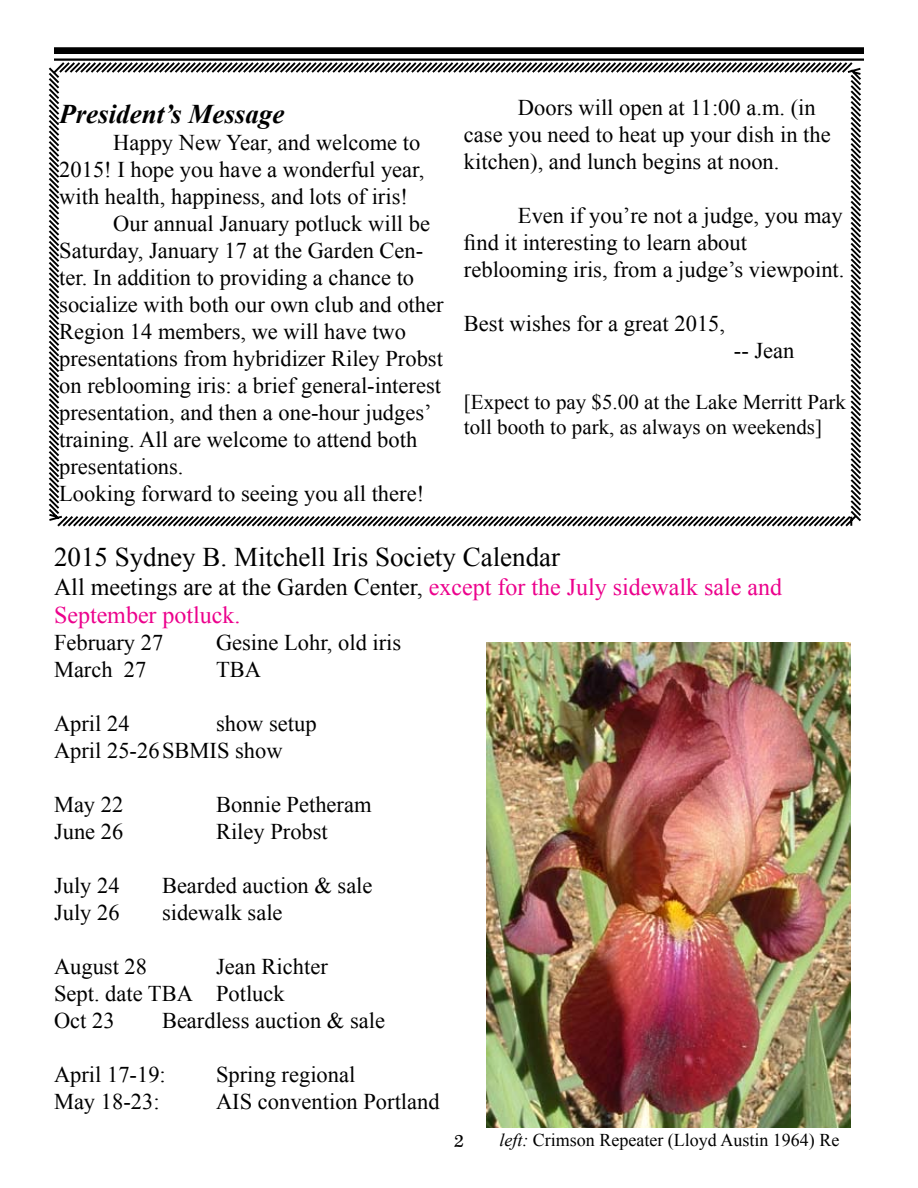
<style>
.page{position:relative;width:918px;height:1188px;background:#fff}
.page>*{position:absolute;margin:0;border:0;box-sizing:border-box;transform-origin:0 0}
.t1{font:27px "Times New Roman";color:#000}
.t2{font:italic 700 27px "Times New Roman";color:#000}
.t3{font:24px/28.8px "Times New Roman";color:#ec008c}
.t4{font:22.5px/27px "Times New Roman";color:#000}
.t5{font:21px/25.2px "Times New Roman";color:#000}
.t6{font:18px "Times New Roman";color:#000}
.t7{font:18px "Plantagenet Cherokee";color:#000}
.s1{color:#000}
.s2{font-style:italic}
</style>
<div class="page">
<div style="left:54px;top:47px;width:810px;height:7px;background:#000"></div>
<hr style="left:54px;top:58px;width:810px;height:3px;background:#000">
<svg style="left:48px;top:60px;width:815px;height:467px"></svg>
<img style="left:486px;top:643px;width:364px;height:485px">
<p class="t2" style="left:59px;top:96px;width:227px">President’s Message</p>
<p class="t4" style="left:113px;top:129px;width:309px">Happy New Year, and welcome to</p>
<p class="t4" style="left:59px;top:156px;width:367px">2015! I hope you have a wonderful year,</p>
<p class="t4" style="left:59px;top:183px;width:350px">with health, happiness, and lots of iris!</p>
<p class="t4" style="left:113px;top:210px;width:318px">Our annual January potluck will be</p>
<p class="t4" style="left:59px;top:237px;width:366px">Saturday, January 17 at the Garden Cen-</p>
<p class="t4" style="left:59px;top:264px;width:356px">ter. In addition to providing a chance to</p>
<p class="t4" style="left:59px;top:291px;width:386px">socialize with both our own club and other</p>
<p class="t4" style="left:59px;top:318px;width:348px">Region 14 members, we will have two</p>
<p class="t4" style="left:59px;top:345px;width:385px">presentations from hybridizer Riley Probst</p>
<p class="t4" style="left:59px;top:372px;width:383px">on reblooming iris: a brief general-interest</p>
<p class="t4" style="left:59px;top:399px;width:374px">presentation, and then a one-hour judges’</p>
<p class="t4" style="left:59px;top:426px;width:360px">training. All are welcome to attend both</p>
<p class="t4" style="left:59px;top:453px;width:126px">presentations.</p>
<p class="t4" style="left:59px;top:480px;width:366px">Looking forward to seeing you all there!</p>
<p class="t4" style="left:464px;top:94px;width:368px;text-indent:54px">Doors will open at 11:00 a.m. (in case you need to heat up your dish in the kitchen), and lunch begins at noon.</p>
<p class="t4" style="left:464px;top:202px;width:382px;text-indent:54px">Even if you’re not a judge, you may find it interesting to learn about reblooming iris, from a judge’s viewpoint.</p>
<p class="t4" style="left:464px;top:310px;width:263px">Best wishes for a great 2015,</p>
<p class="t4" style="left:734px;top:337px;width:62px">-- Jean</p>
<p class="t5" style="left:464px;top:389px;width:384px">[Expect to pay $5.00 at the Lake Merritt Park toll booth to park, as always on weekends]</p>
<p class="t1" style="left:54px;top:539px;width:508px">2015 Sydney B. Mitchell Iris Society Calendar</p>
<p class="t3" style="left:54px;top:572px;width:730px"><span class="s1">All meetings are at the Garden Center,</span> except for the July sidewalk sale and<br>September potluck.</p>
<p class="t4" style="left:54px;top:629px;width:111px">February 27</p>
<p class="t4" style="left:216px;top:629px;width:187px">Gesine Lohr, old iris</p>
<p class="t4" style="left:54px;top:656px;width:94px">March 27</p>
<p class="t4" style="left:216px;top:656px;width:46px">TBA</p>
<p class="t4" style="left:54px;top:710px;width:77px">April 24</p>
<p class="t4" style="left:54px;top:710px;width:264px;text-indent:162px">show setup<br>April 25-26SBMIS show</p>
<p class="t4" style="left:54px;top:791px;width:71px">May 22</p>
<p class="t4" style="left:216px;top:791px;width:157px">Bonnie Petheram</p>
<p class="t4" style="left:54px;top:818px;width:71px">June 26</p>
<p class="t4" style="left:216px;top:818px;width:113px">Riley Probst</p>
<p class="t4" style="left:54px;top:872px;width:67px">July 24</p>
<p class="t4" style="left:162px;top:872px;width:212px">Bearded auction &amp; sale</p>
<p class="t4" style="left:54px;top:899px;width:67px">July 26</p>
<p class="t4" style="left:162px;top:899px;width:122px">sidewalk sale</p>
<p class="t4" style="left:54px;top:953px;width:95px">August 28</p>
<p class="t4" style="left:54px;top:953px;width:275px;text-indent:162px">Jean Richter<br>Sept. date TBA Potluck<br>Oct 23</p>
<p class="t4" style="left:162px;top:1007px;width:225px">Beardless auction &amp; sale</p>
<p class="t4" style="left:54px;top:1061px;width:113px">April 17-19:</p>
<p class="t4" style="left:216px;top:1061px;width:141px">Spring regional</p>
<p class="t4" style="left:54px;top:1088px;width:107px">May 18-23:</p>
<p class="t4" style="left:216px;top:1088px;width:225px">AIS convention Portland</p>
<p class="t7" style="left:454px;top:1129px;width:11px">2</p>
<p class="t6" style="left:500px;top:1128px;width:341px"><span class="s2">left:</span> Crimson Repeater (Lloyd Austin 1964) Re</p>
</div>
